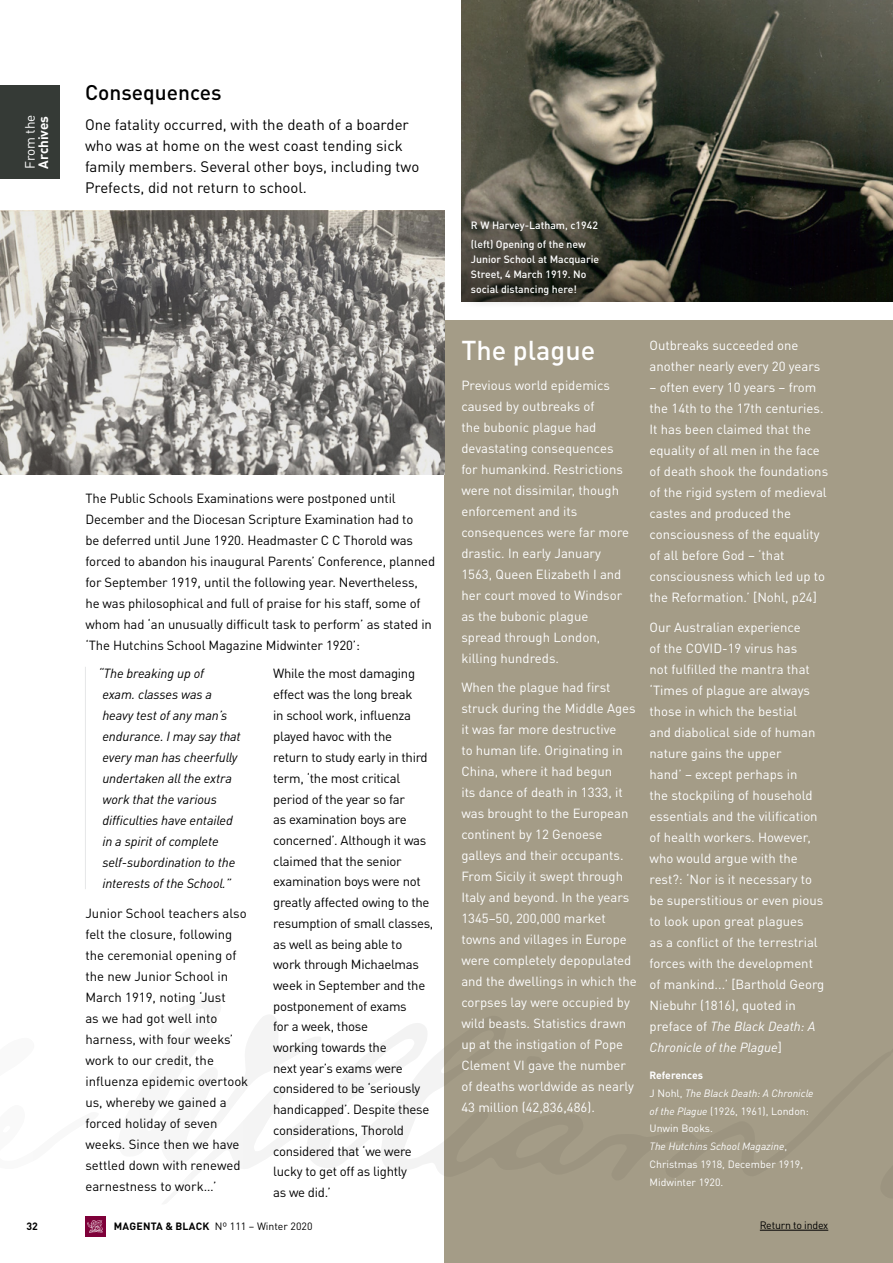
<style>
.page{position:relative;width:893px;height:1263px;background:#fff}
.page>*{position:absolute;margin:0;border:0;box-sizing:border-box;transform-origin:0 0}
.t1{font:500 27px "DIN Pro";color:#fff}
.t2{font:500 21px "DIN Pro";color:#000}
.t3{font:15px/21px "DIN Pro";color:#000}
.t4{font:700 13.5px "DIN Pro";color:#fff}
.t5{font:13.5px "DIN Pro";color:#fff}
.t6{font:13.2px/21px "DIN Pro";color:#fff}
.t7{font:13.2px/20.7px "DIN Pro";letter-spacing:-.015em;color:#000}
.t8{font:italic 13.2px/21px "DIN Pro";letter-spacing:-.01em;color:#000}
.t9{font:10.65px "DIN Pro";letter-spacing:-.02em;color:#000}
.t10{font:10.5px/18px "DIN Pro";color:#fff}
.t11{font:500 10.5px/15px "DIN Pro";color:#fff}
.t12{font:10.5px "DIN Pro";color:#000}
.t13{font:700 10.5px "DIN Pro";color:#000}
.s1{font-style:italic}
.s2{font-weight:700}
</style>
<div class="page">
<div style="left:85px;top:1216px;width:20px;height:20px;background:#7e0039"></div>
<div style="left:445px;top:320px;width:448px;height:943px;background:#a49c87"></div>
<svg style="left:243px;top:980px;width:202px;height:224px"></svg>
<svg style="left:85px;top:1220px;width:18px;height:17px"></svg>
<svg style="left:243px;top:998px;width:79px;height:168px"></svg>
<svg style="left:351px;top:1022px;width:10px;height:9px"></svg>
<div style="left:0;top:85px;width:60px;height:94px;background:#353a36"></div>
<img style="left:0;top:211px;width:444px;height:264px">
<hr style="left:85px;top:667px;width:1px;height:222px;background:#e6e7e8">
<svg style="left:461px;top:0;width:432px;height:302px;background:#454439"></svg>
<svg style="left:461px;top:209px;width:152px;height:95px;background:#454439"></svg>
<p class="t5" style="left:19px;top:169px;width:56px;rotate:-90deg">From the</p>
<p class="t4" style="left:32px;top:169px;width:54px;rotate:-90deg">Archives</p>
<h2 class="t2" style="left:85px;top:75px;width:138px">Consequences</h2>
<p class="t3" style="left:85px;top:112px;width:336px">One fatality occurred, with the death of a boarder who was at home on the west coast tending sick family members. Several other boys, including two Prefects, did not return to school.</p>
<p class="t7" style="left:85px;top:486px;width:351px">The Public Schools Examinations were postponed until December and the Diocesan Scripture Examination had to<br>be deferred until June 1920. Headmaster C C Thorold was forced to abandon his inaugural Parents’ Conference, planned for September 1919, until the following year. Nevertheless, he was philosophical and full of praise for his staff, some of whom had ‘an unusually difficult task to perform’ as stated in ‘The Hutchins School Magazine Midwinter 1920’:</p>
<p class="t8" style="left:102px;top:662px;width:140px;text-indent:-4px">“The breaking up of<br>exam. classes was a heavy test of any man’s endurance. I may say that every man has cheerfully undertaken all the extra work that the various difficulties have entailed in a spirit of complete self-subordination to the interests of the School.”</p>
<p class="t7" style="left:85px;top:901px;width:164px">Junior School teachers also felt the closure, following the ceremonial opening of the new Junior School in<br>March 1919, noting ‘Just<br>as we had got well into harness, with four weeks’ work to our credit, the influenza epidemic overtook us, whereby we gained a forced holiday of seven weeks. Since then we have settled down with renewed earnestness to work…’</p>
<p class="t7" style="left:273px;top:662px;width:162px">While the most damaging effect was the long break<br>in school work, influenza played havoc with the<br>return to study early in third term, ‘the most critical period of the year so far<br>as examination boys are concerned’. Although it was claimed that the senior examination boys were not greatly affected owing to the resumption of small classes, as well as being able to work through Michaelmas week in September and the postponement of exams<br>for a week, those<br>working towards the<br>next year’s exams were considered to be ‘seriously handicapped’. Despite these considerations, Thorold considered that ‘we were lucky to get off as lightly<br>as we did.’</p>
<p class="t11" style="left:471px;top:214px;width:129px;line-height:19.2px">R W Harvey-Latham, c1942 (left) Opening of the new</p>
<p class="t11" style="left:471px;top:251px;width:130px">Junior School at Macquarie<br>Street, 4 March 1919. No social distancing here!</p>
<h1 class="t1" style="left:461px;top:329px;width:135px">The plague</h1>
<p class="t6" style="left:461px;top:373px;width:169px">Previous world epidemics caused by outbreaks of<br>the bubonic plague had devastating consequences for humankind. Restrictions were not dissimilar, though enforcement and its consequences were far more drastic. In early January<br>1563, Queen Elizabeth I and her court moved to Windsor as the bubonic plague spread through London, killing hundreds.</p>
<p class="t6" style="left:461px;top:676px;width:177px">When the plague had first struck during the Middle Ages it was far more destructive<br>to human life. Originating in<br>China, where it had begun<br>its dance of death in 1333, it was brought to the European continent by 12 Genoese galleys and their occupants.<br>From Sicily it swept through<br>Italy and beyond. In the years<br>1345–50, 200,000 market towns and villages in Europe were completely depopulated and the dwellings in which the corpses lay were occupied by wild beasts. Statistics drawn up at the instigation of Pope<br>Clement VI gave the number of deaths worldwide as nearly<br>43 million (42,836,486).</p>
<p class="t6" style="left:649px;top:334px;width:172px">Outbreaks succeeded one another nearly every 20 years</p>
<p class="t6" style="left:649px;top:376px;width:180px">– often every 10 years – from the 14th to the 17th centuries.<br>It has been claimed that the equality of all men in the face of death shook the foundations of the rigid system of medieval castes and produced the consciousness of the equality of all before God – ‘that consciousness which led up to the Reformation.’ [Nohl, p24]</p>
<p class="t6" style="left:649px;top:615px;width:176px">Our Australian experience<br>of the COVID-19 virus has<br>not fulfilled the mantra that ‘Times of plague are always those in which the bestial<br>and diabolical side of human nature gains the upper<br>hand’ – except perhaps in<br>the stockpiling of household essentials and the vilification of health workers. However, who would argue with the rest?: ‘Nor is it necessary to be superstitious or even pious to look upon great plagues<br>as a conflict of the terrestrial forces with the development of mankind...’ [Barthold Georg<br>Niebuhr (1816), quoted in preface of <span class="s1">The Black Death: A<br>Chronicle of the Plague</span>]</p>
<p class="t10" style="left:649px;top:1065px;width:166px"><span class="s2">References<br></span>J Nohl, <span class="s1">The Black Death: A Chronicle of the Plague</span> (1926, 1961), London:<br>Unwin Books.<br><span class="s1">The Hutchins School Magazine</span>,<br>Christmas 1918, December 1919,<br>Midwinter 1920.</p>
<p class="t13" style="left:27px;top:1218px;width:13px">32</p>
<p class="t12" style="left:114px;top:1217px;width:200px"><span class="s2">MAGENTA &amp; BLACK</span> Nº 111 – Winter 2020</p>
<p class="t9" style="left:760px;top:1216px;width:70px">Return to index</p>
</div>
